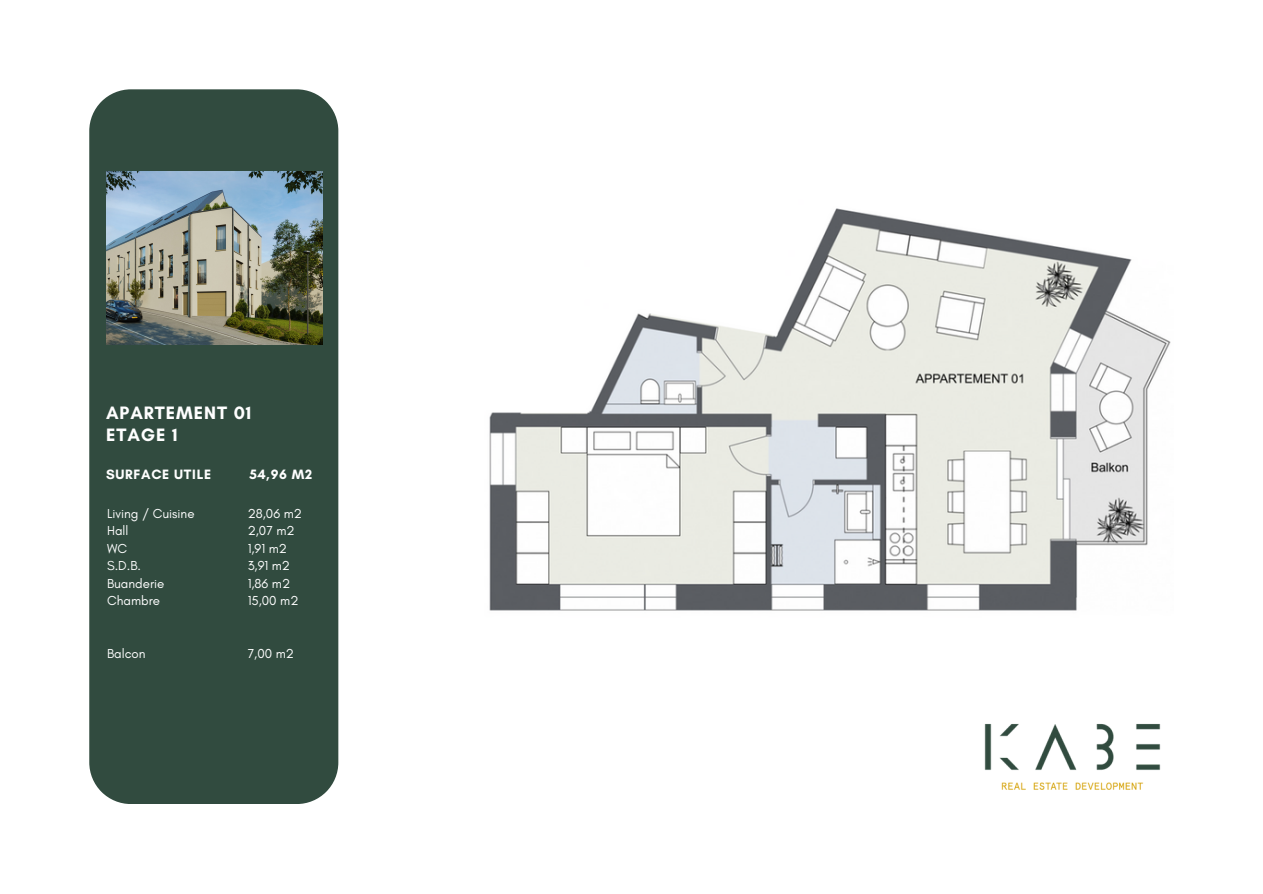
<style>
.page{position:relative;width:1263px;height:894px;background:#fff}
.page>*{position:absolute;margin:0;border:0;box-sizing:border-box;transform-origin:0 0}
.t1{font:700 18.3px "Glacial Indifference";letter-spacing:.05em;color:#fff}
.t2{font:700 13.8px "Glacial Indifference";letter-spacing:.05em;color:#fff}
.t3{font:13.2px "Glacial Indifference";color:#fff}
</style>
<div class="page">
<img style="left:984px;top:724px;width:177px;height:66px">
<div style="left:89px;top:89px;width:249px;height:714px;background:#314b3f"></div>
<img style="left:106px;top:172px;width:216px;height:172px">
<img style="left:489px;top:208px;width:682px;height:403px">
<p class="t1" style="left:106px;top:402px;width:147px">APARTEMENT 01</p>
<p class="t1" style="left:106px;top:423px;width:73px">ETAGE 1</p>
<p class="t2" style="left:106px;top:466px;width:107px">SURFACE UTILE</p>
<p class="t2" style="left:249px;top:466px;width:65px">54,96 M2</p>
<p class="t3" style="left:107px;top:505px;width:89px">Living / Cuisine</p>
<p class="t3" style="left:107px;top:522px;width:23px">Hall</p>
<p class="t3" style="left:107px;top:540px;width:22px">WC</p>
<p class="t3" style="left:107px;top:557px;width:35px">S.D.B.</p>
<p class="t3" style="left:107px;top:575px;width:59px">Buanderie</p>
<p class="t3" style="left:107px;top:592px;width:54px">Chambre</p>
<p class="t3" style="left:248px;top:505px;width:56px">28,06 m2</p>
<p class="t3" style="left:248px;top:522px;width:48px">2,07 m2</p>
<p class="t3" style="left:248px;top:540px;width:41px">1,91 m2</p>
<p class="t3" style="left:248px;top:557px;width:44px">3,91 m2</p>
<p class="t3" style="left:248px;top:575px;width:44px">1,86 m2</p>
<p class="t3" style="left:248px;top:592px;width:52px">15,00 m2</p>
<p class="t3" style="left:107px;top:645px;width:40px">Balcon</p>
<p class="t3" style="left:248px;top:645px;width:48px">7,00 m2</p>
</div>
